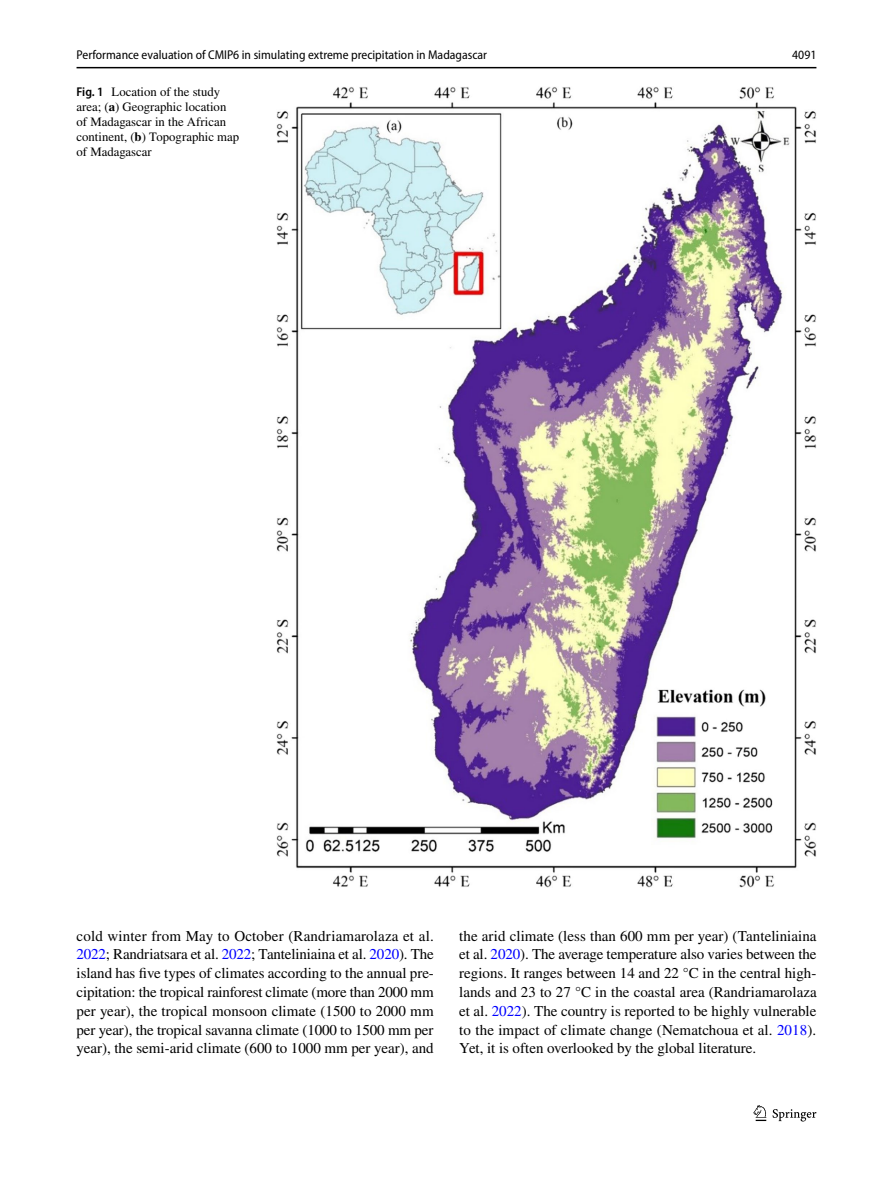
<style>
.page{position:relative;width:893px;height:1187px;background:#fff}
.page>*{position:absolute;margin:0;border:0;box-sizing:border-box;transform-origin:0 0}
.t1{font:15px/18.8px "STIX";color:#000;text-align:justify}
.t2{font:12.75px/15px "STIX";color:#000}
.t3{font:semi-condensed 12.75px "Myriad Pro";color:#000}
.s1{font-family:"Myriad Pro";font-weight:600;font-stretch:semi-condensed}
.s2{font-weight:700}
.s3{color:#00f}
</style>
<div class="page">
<hr style="left:77px;top:67px;width:739px;height:1px;background:#000">
<svg style="left:753px;top:1105px;width:13px;height:15px"></svg>
<svg style="left:773px;top:1109px;width:43px;height:12px"></svg>
<img style="left:276px;top:87px;width:540px;height:800px">
<p class="t3" style="left:77px;top:48px;width:412px">Performance evaluation of CMIP6 in simulating extreme precipitation in Madagascar</p>
<p class="t3" style="left:792px;top:48px;width:26px">4091</p>
<p class="t2" style="left:77px;top:85px;width:164px"><span class="s1">Fig. 1</span> Location of the study area; (<span class="s2">a</span>) Geographic location of Madagascar in the African continent, (<span class="s2">b</span>) Topographic map of Madagascar</p>
<p class="t1" style="left:77px;top:927px;width:359px">cold winter from May to October (Randriamarolaza et al.<br><span class="s3">2022</span>; Randriatsara et al. <span class="s3">2022</span>; Tanteliniaina et al. <span class="s3">2020</span>). The island has five types of climates according to the annual pre&shy;cipitation: the tropical rainforest climate (more than 2000 mm per year), the tropical monsoon climate (1500 to 2000 mm per year), the tropical savanna climate (1000 to 1500 mm per year), the semi-arid climate (600 to 1000 mm per year), and</p>
<p class="t1" style="left:459px;top:927px;width:359px">the arid climate (less than 600 mm per year) (Tanteliniaina et al. <span class="s3">2020</span>). The average temperature also varies between the regions. It ranges between 14 and 22 °C in the central high&shy;lands and 23 to 27 °C in the coastal area (Randriamarolaza et al. <span class="s3">2022</span>). The country is reported to be highly vulnerable to the impact of climate change (Nematchoua et al. <span class="s3">2018</span>).<br>Yet, it is often overlooked by the global literature.</p>
</div>
